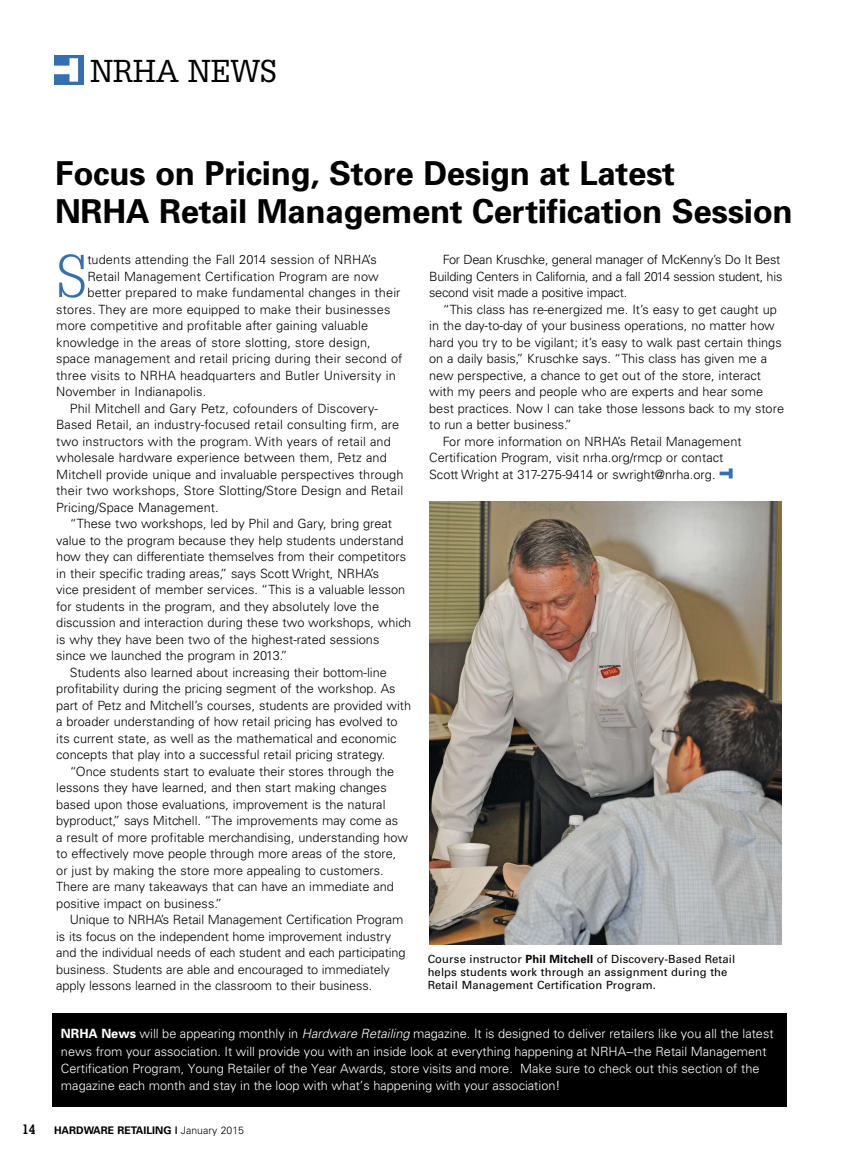
<style>
.page{position:relative;width:864px;height:1161px;background:#fff}
.page>*{position:absolute;margin:0;border:0;box-sizing:border-box;transform-origin:0 0}
.t1{font:300 58.8px "Glypha";color:#3370b3}
.t2{font:700 33px/37.5px "Univers";letter-spacing:-.01em;color:#000}
.t3{font:30.9px "Glypha";letter-spacing:-.01em;color:#000}
.t4{font:700 13.5px "Memphis LT Std";color:#000}
.t5{font:300 12.75px "Univers LT Std";color:#000}
.t6{font:300 12.75px/17.2px "Univers";color:#fff}
.t7{font:300 12.75px "Univers LT Std";letter-spacing:-.02em;color:#000}
.t8{font:11.25px/12.8px "Univers LT Std";letter-spacing:.01em;color:#000}
.t9{font:700 10.5px "Univers";color:#000}
.s1{font-weight:700}
.s2{font-style:italic}
.s3{font-weight:300}
</style>
<div class="page">
<div style="left:54px;top:55px;width:30px;height:30px;background:#3370b3"></div>
<svg style="left:54px;top:58px;width:24px;height:24px"></svg>
<svg style="left:720px;top:468px;width:13px;height:10px"></svg>
<img style="left:430px;top:502px;width:352px;height:442px">
<div style="left:52px;top:1014px;width:734px;height:93px;background:#000"></div>
<p class="t3" style="left:90px;top:53px;width:188px">NRHA NEWS</p>
<p class="t2" style="left:55px;top:158px;width:739px">Focus on Pricing, Store Design at Latest<br>NRHA Retail Management Certification Session</p>
<p class="t1" style="left:56px;top:242px;width:32px">S</p>
<p class="t5" style="left:87px;top:255px;width:291px">tudents attending the Fall 2014 session of NRHA’s</p>
<p class="t7" style="left:443px;top:255px;width:339px">For Dean Kruschke, general manager of McKenny’s Do It Best</p>
<p class="t7" style="left:429px;top:271px;width:355px">Building Centers in California, and a fall 2014 session student, his</p>
<p class="t7" style="left:429px;top:288px;width:200px">second visit made a positive impact.</p>
<p class="t5" style="left:443px;top:304px;width:336px">“This class has re-energized me. It’s easy to get caught up</p>
<p class="t5" style="left:429px;top:321px;width:347px">in the day-to-day of your business operations, no matter how</p>
<p class="t5" style="left:429px;top:337px;width:354px">hard you try to be vigilant; it’s easy to walk past certain things</p>
<p class="t5" style="left:429px;top:354px;width:339px">on a daily basis,” Kruschke says. “This class has given me a</p>
<p class="t5" style="left:429px;top:370px;width:333px">new perspective, a chance to get out of the store, interact</p>
<p class="t5" style="left:429px;top:387px;width:335px">with my peers and people who are experts and hear some</p>
<p class="t5" style="left:429px;top:403px;width:356px">best practices. Now I can take those lessons back to my store</p>
<p class="t5" style="left:429px;top:420px;width:144px">to run a better business.”</p>
<p class="t5" style="left:443px;top:436px;width:301px">For more information on NRHA’s Retail Management</p>
<p class="t5" style="left:429px;top:453px;width:296px">Certification Program, visit nrha.org/rmcp or contact</p>
<p class="t5" style="left:429px;top:469px;width:288px">Scott Wright at 317-275-9414 or swright@nrha.org.</p>
<p class="t5" style="left:87px;top:271px;width:293px">Retail Management Certification Program are now</p>
<p class="t5" style="left:87px;top:288px;width:315px">better prepared to make fundamental changes in their</p>
<p class="t5" style="left:56px;top:304px;width:336px">stores. They are more equipped to make their businesses</p>
<p class="t5" style="left:56px;top:321px;width:313px">more competitive and profitable after gaining valuable</p>
<p class="t5" style="left:56px;top:337px;width:316px">knowledge in the areas of store slotting, store design,</p>
<p class="t5" style="left:56px;top:354px;width:348px">space management and retail pricing during their second of</p>
<p class="t5" style="left:56px;top:370px;width:341px">three visits to NRHA headquarters and Butler University in</p>
<p class="t5" style="left:56px;top:387px;width:151px">November in Indianapolis.</p>
<p class="t5" style="left:70px;top:403px;width:310px">Phil Mitchell and Gary Petz, cofounders of Discovery-</p>
<p class="t5" style="left:56px;top:420px;width:345px">Based Retail, an industry-focused retail consulting firm, are</p>
<p class="t5" style="left:56px;top:436px;width:336px">two instructors with the program. With years of retail and</p>
<p class="t5" style="left:56px;top:453px;width:332px">wholesale hardware experience between them, Petz and</p>
<p class="t5" style="left:56px;top:469px;width:349px">Mitchell provide unique and invaluable perspectives through</p>
<p class="t5" style="left:56px;top:486px;width:348px">their two workshops, Store Slotting/Store Design and Retail</p>
<p class="t5" style="left:56px;top:502px;width:164px">Pricing/Space Management.</p>
<p class="t5" style="left:70px;top:519px;width:324px">“These two workshops, led by Phil and Gary, bring great</p>
<p class="t5" style="left:56px;top:535px;width:349px">value to the program because they help students understand</p>
<p class="t5" style="left:56px;top:552px;width:351px">how they can differentiate themselves from their competitors</p>
<p class="t5" style="left:56px;top:568px;width:325px">in their specific trading areas,” says Scott Wright, NRHA’s</p>
<p class="t5" style="left:56px;top:585px;width:351px">vice president of member services. “This is a valuable lesson</p>
<p class="t5" style="left:56px;top:601px;width:324px">for students in the program, and they absolutely love the</p>
<p class="t5" style="left:56px;top:618px;width:356px">discussion and interaction during these two workshops, which</p>
<p class="t5" style="left:56px;top:634px;width:325px">is why they have been two of the highest-rated sessions</p>
<p class="t5" style="left:56px;top:651px;width:233px">since we launched the program in 2013.”</p>
<p class="t5" style="left:70px;top:667px;width:319px">Students also learned about increasing their bottom-line</p>
<p class="t5" style="left:56px;top:684px;width:341px">profitability during the pricing segment of the workshop. As</p>
<p class="t5" style="left:56px;top:700px;width:356px">part of Petz and Mitchell’s courses, students are provided with</p>
<p class="t5" style="left:56px;top:717px;width:343px">a broader understanding of how retail pricing has evolved to</p>
<p class="t5" style="left:56px;top:733px;width:342px">its current state, as well as the mathematical and economic</p>
<p class="t5" style="left:56px;top:750px;width:331px">concepts that play into a successful retail pricing strategy.</p>
<p class="t5" style="left:70px;top:766px;width:326px">“Once students start to evaluate their stores through the</p>
<p class="t5" style="left:56px;top:783px;width:332px">lessons they have learned, and then start making changes</p>
<p class="t5" style="left:56px;top:799px;width:331px">based upon those evaluations, improvement is the natural</p>
<p class="t5" style="left:56px;top:816px;width:344px">byproduct,” says Mitchell. “The improvements may come as</p>
<p class="t5" style="left:56px;top:832px;width:353px">a result of more profitable merchandising, understanding how</p>
<p class="t5" style="left:56px;top:849px;width:342px">to effectively move people through more areas of the store,</p>
<p class="t5" style="left:56px;top:865px;width:329px">or just by making the store more appealing to customers.</p>
<p class="t5" style="left:56px;top:882px;width:339px">There are many takeaways that can have an immediate and</p>
<p class="t5" style="left:56px;top:898px;width:167px">positive impact on business.”</p>
<p class="t5" style="left:70px;top:915px;width:335px">Unique to NRHA’s Retail Management Certification Program</p>
<p class="t5" style="left:56px;top:931px;width:336px">is its focus on the independent home improvement industry</p>
<p class="t5" style="left:56px;top:948px;width:351px">and the individual needs of each student and each participating</p>
<p class="t5" style="left:56px;top:964px;width:335px">business. Students are able and encouraged to immediately</p>
<p class="t5" style="left:56px;top:981px;width:317px">apply lessons learned in the classroom to their business.</p>
<p class="t8" style="left:428px;top:954px;width:309px">Course instructor <span class="s1">Phil Mitchell</span> of Discovery-Based Retail helps students work through an assignment during the<br>Retail Management Certification Program.</p>
<p class="t6" style="left:61px;top:1026px;width:714px"><span class="s1">NRHA News</span> will be appearing monthly in <span class="s2">Hardware Retailing</span> magazine. It is designed to deliver retailers like you all the latest news from your association. It will provide you with an inside look at everything happening at NRHA--the Retail Management Certification Program, Young Retailer of the Year Awards, store visits and more. Make sure to check out this section of the magazine each month and stay in the loop with what’s happening with your association!</p>
<p class="t4" style="left:22px;top:1122px;width:15px">14</p>
<p class="t9" style="left:54px;top:1127px;width:192px">HARDWARE RETAILING | <span class="s3">January 2015</span></p>
</div>
